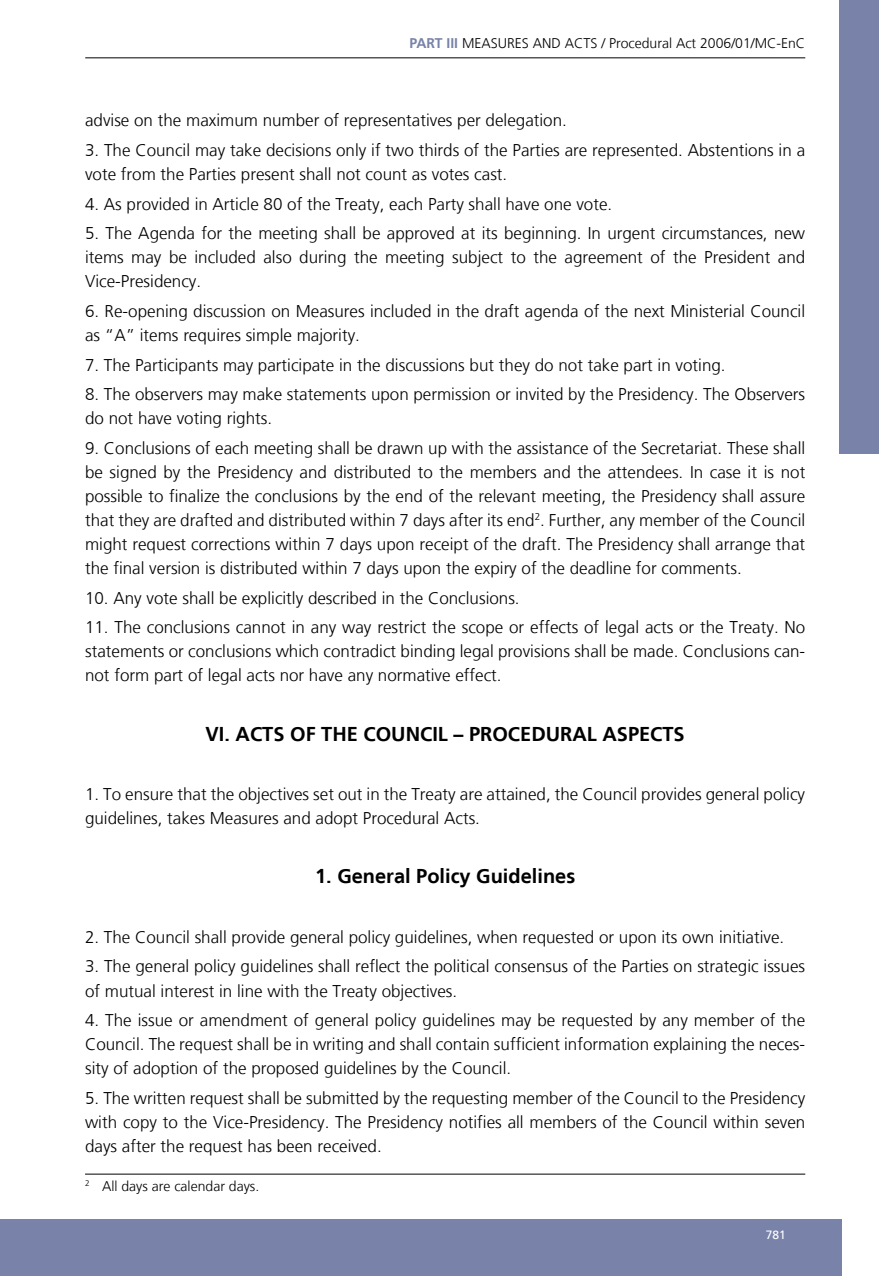
<style>
.page{position:relative;width:879px;height:1276px;background:#fff}
.page>*{position:absolute;margin:0;border:0;box-sizing:border-box;transform-origin:0 0}
.t1{font:700 20px "Frutiger LT";color:#000}
.t2{font:300 17px/24px "Frutiger LT";color:#000}
.t3{font:300 14px "Frutiger LT";color:#000}
.t4{font:12px "Frutiger LT";color:#fff}
.s1{font-weight:700;color:#7983a9}
</style>
<div class="page">
<div style="left:839px;top:0;width:40px;height:454px;background:#7983a9"></div>
<hr style="left:85px;top:57px;width:720px;height:1px;background:#000">
<div style="left:0;top:1219px;width:841px;height:57px;background:#7983a9"></div>
<hr style="left:85px;top:1173px;width:720px;height:1px;background:#000">
<p class="t3" style="left:410px;top:35px;width:397px"><span class="s1">PART III</span> MEASURES AND ACTS / Procedural Act 2006/01/MC-EnC</p>
<p class="t2" style="left:85px;top:109px;width:483px">advise on the maximum number of representatives per delegation.</p>
<p class="t2" style="left:85px;top:138px;width:721px">3. The Council may take decisions only if two thirds of the Parties are represented. Abstentions in a vote from the Parties present shall not count as votes cast.</p>
<p class="t2" style="left:85px;top:192px;width:529px">4. As provided in Article 80 of the Treaty, each Party shall have one vote.</p>
<p class="t2" style="left:85px;top:222px;width:722px;text-align:justify">5. The Agenda for the meeting shall be approved at its beginning. In urgent circumstances, new items may be included also during the meeting subject to the agreement of the President and Vice-Presidency.</p>
<p class="t2" style="left:85px;top:299px;width:721px">6. Re-opening discussion on Measures included in the draft agenda of the next Ministerial Council as “A” items requires simple majority.</p>
<p class="t2" style="left:85px;top:353px;width:642px">7. The Participants may participate in the discussions but they do not take part in voting.</p>
<p class="t2" style="left:85px;top:383px;width:721px">8. The observers may make statements upon permission or invited by the Presidency. The Observers do not have voting rights.</p>
<p class="t2" style="left:85px;top:436px;width:722px;text-align:justify">9. Conclusions of each meeting shall be drawn up with the assistance of the Secretariat. These shall be signed by the Presidency and distributed to the members and the attendees. In case it is not possible to finalize the conclusions by the end of the relevant meeting, the Presidency shall assure that they are drafted and distributed within 7 days after its end<sup>2</sup>. Further, any member of the Council might request corrections within 7 days upon receipt of the draft. The Presidency shall arrange that the final version is distributed within 7 days upon the expiry of the deadline for comments.</p>
<p class="t2" style="left:85px;top:586px;width:436px">10. Any vote shall be explicitly described in the Conclusions.</p>
<p class="t2" style="left:85px;top:616px;width:722px;text-align:justify">11. The conclusions cannot in any way restrict the scope or effects of legal acts or the Treaty. No statements or conclusions which contradict binding legal provisions shall be made. Conclusions can&shy;not form part of legal acts nor have any normative effect.</p>
<p class="t1" style="left:206px;top:722px;width:480px">VI. ACTS OF THE COUNCIL – PROCEDURAL ASPECTS</p>
<p class="t2" style="left:85px;top:782px;width:721px">1. To ensure that the objectives set out in the Treaty are attained, the Council provides general policy guidelines, takes Measures and adopt Procedural Acts.</p>
<p class="t1" style="left:315px;top:864px;width:262px">1. General Policy Guidelines</p>
<p class="t2" style="left:85px;top:925px;width:701px">2. The Council shall provide general policy guidelines, when requested or upon its own initiative.</p>
<p class="t2" style="left:85px;top:955px;width:721px">3. The general policy guidelines shall reflect the political consensus of the Parties on strategic issues of mutual interest in line with the Treaty objectives.</p>
<p class="t2" style="left:85px;top:1008px;width:721px;text-align:justify">4. The issue or amendment of general policy guidelines may be requested by any member of the Council. The request shall be in writing and shall contain sufficient information explaining the neces&shy;sity of adoption of the proposed guidelines by the Council.</p>
<p class="t2" style="left:85px;top:1086px;width:722px;text-align:justify">5. The written request shall be submitted by the requesting member of the Council to the Presidency with copy to the Vice-Presidency. The Presidency notifies all members of the Council within seven days after the request has been received.</p>
<p class="t3" style="left:85px;top:1178px;width:176px"><sup>2</sup> All days are calendar days.</p>
<p class="t4" style="left:766px;top:1227px;width:22px">781</p>
</div>
